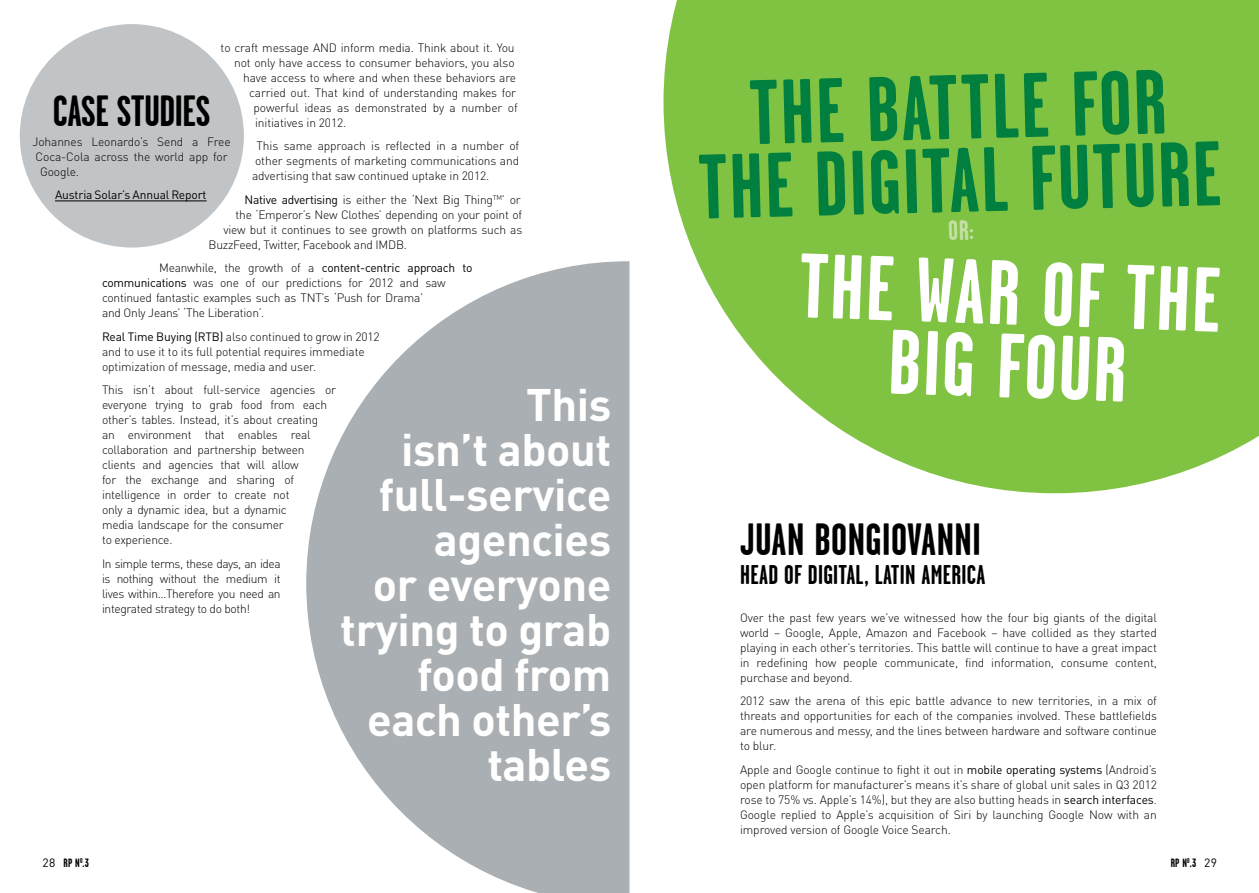
<style>
.page{position:relative;width:1259px;height:893px;background:#fff}
.page>*{position:absolute;margin:0;border:0;box-sizing:border-box;transform-origin:0 0}
.t1{font:700 91.35px/73.2px "Garage Gothic";color:#007f3e;text-align:center}
.t2{font:700 91.35px/73.1px "Garage Gothic";color:#fff;text-align:center}
.t3{font:700 45px/45px "DIN Pro";letter-spacing:-.01em;color:#fff;text-align:right}
.t4{font:700 45px "Garage Gothic";letter-spacing:.01em;color:#000}
.t5{font:700 43.5px "Garage Gothic";color:#000}
.t6{font:700 27px "Garage Gothic";letter-spacing:.01em;color:#000}
.t7{font:300 12px/15px "DIN Pro";letter-spacing:-.02em;color:#000;text-align:justify}
.t8{font:12px "DIN Pro";letter-spacing:-.01em;color:#000}
.t9{font:700 12px "Garage Gothic";color:#000}
.s1{font-weight:400}
.s2{font-family:"DIN Pro";font-weight:400}
</style>
<div class="page">
<svg style="left:663px;top:0;width:596px;height:493px;background:#90ca5a"></svg>
<svg style="left:306px;top:261px;width:323px;height:632px;fill:#a9afb2"></svg>
<div style="left:20px;top:24px;width:224px;height:224px;background:#c1c4c6;border-radius:50%"></div>
<hr style="left:55px;top:201px;width:152px;height:1px;background:#000">
<svg style="left:949px;top:220px;width:24px;height:20px"></svg>
<p class="t7" style="left:221px;top:39px;width:295px">to craft message AND inform media. Think about it. You</p>
<p class="t7" style="left:234px;top:54px;width:282px">not only have access to consumer behaviors, you also</p>
<p class="t7" style="left:243px;top:69px;width:274px">have access to where and when these behaviors are</p>
<p class="t7" style="left:249px;top:84px;width:269px">carried out. That kind of understanding makes for</p>
<p class="t7" style="left:254px;top:99px;width:265px">powerful ideas as demonstrated by a number of</p>
<p class="t7" style="left:255px;top:114px;width:93px">initiatives in 2012.</p>
<p class="t7" style="left:252px;top:137px;width:268px;text-indent:4px">This same approach is reflected in a number of other segments of marketing communications and advertising that saw continued uptake in 2012.</p>
<p class="t7" style="left:245px;top:191px;width:278px"><span class="s1">Native advertising</span> is either the ‘Next Big Thing<sup>TM</sup>’ or</p>
<p class="t7" style="left:236px;top:206px;width:288px">the ‘Emperor’s New Clothes’ depending on your point of</p>
<p class="t7" style="left:224px;top:221px;width:300px">view but it continues to see growth on platforms such as</p>
<p class="t7" style="left:209px;top:236px;width:200px">BuzzFeed, Twitter, Facebook and IMDB.</p>
<p class="t7" style="left:102px;top:259px;width:372px;text-align:left;text-indent:57px">Meanwhile, the growth of a <span class="s1">content-centric approach to communications</span> was one of our predictions for 2012 and saw continued fantastic examples such as TNT’s ‘Push for Drama’<br>and Only Jeans’ ‘The Liberation’.</p>
<p class="t7" style="left:102px;top:328px;width:279px;text-align:left"><span class="s1">Real Time Buying (RTB)</span> also continued to grow in 2012 and to use it to its full potential requires immediate optimization of message, media and user.</p>
<p class="t7" style="left:102px;top:381px;width:235px;text-align:left">This isn’t about full-service agencies or everyone trying to grab food from each other’s tables. Instead, it’s about creating<br>an environment that enables real collaboration and partnership between clients and agencies that will allow<br>for the exchange and sharing of intelligence in order to create not<br>only a dynamic idea, but a dynamic<br>media landscape for the consumer<br>to experience.</p>
<p class="t7" style="left:102px;top:555px;width:180px">In simple terms, these days, an idea is nothing without the medium it lives within…Therefore you need an integrated strategy to do both!</p>
<h3 class="t5" style="left:53px;top:88px;width:159px">CASE STUDIES</h3>
<p class="t7" style="left:33px;top:133px;width:200px">Johannes Leonardo’s Send a Free</p>
<p class="t7" style="left:36px;top:148px;width:194px">Coca-Cola across the world app for</p>
<p class="t7" style="left:40px;top:163px;width:40px">Google.</p>
<p class="t8" style="left:55px;top:185px;width:153px">Austria Solar’s Annual Report</p>
<h2 class="t3" style="left:340px;top:377px;width:272px">This<br>isn’t about full-service agencies<br>or everyone trying to grab food from each other’s tables</h2>
<h1 class="t1" style="left:697px;top:76px;width:524px;rotate:-1deg">THE BATTLE FOR<br>THE DIGITAL FUTURE</h1>
<h1 class="t2" style="left:800px;top:250px;width:423px;rotate:2deg">THE WAROF THE<br>BIG FO UR</h1>
<h2 class="t4" style="left:740px;top:515px;width:212px">JUAN BONGIOVANNI</h2>
<h3 class="t6" style="left:740px;top:560px;width:247px">HEAD OF DIGITAL, LATIN AMERICA</h3>
<p class="t7" style="left:740px;top:609px;width:418px">Over the past few years we’ve witnessed how the four big giants of the digital world – Google, Apple, Amazon and Facebook – have collided as they started playing in each other’s territories. This battle will continue to have a great impact in redefining how people communicate, find information, consume content, purchase and beyond.</p>
<p class="t7" style="left:740px;top:692px;width:418px">2012 saw the arena of this epic battle advance to new territories, in a mix of threats and opportunities for each of the companies involved. These battlefields are numerous and messy, and the lines between hardware and software continue to blur.</p>
<p class="t7" style="left:740px;top:761px;width:418px">Apple and Google continue to fight it out in <span class="s1">mobile operating systems</span> (Android’s open platform for manufacturer’s means it’s share of global unit sales in Q3 2012 rose to 75% vs. Apple’s 14%), but they are also butting heads in <span class="s1">search interfaces</span>.<br>Google replied to Apple’s acquisition of Siri by launching Google Now with an improved version of Google Voice Search.</p>
<p class="t9" style="left:43px;top:856px;width:48px"><span class="s2">28</span> RP N<sup>O</sup>.3</p>
<p class="t9" style="left:1170px;top:856px;width:48px">RP N<sup>O</sup>.3 <span class="s2">29</span></p>
</div>
